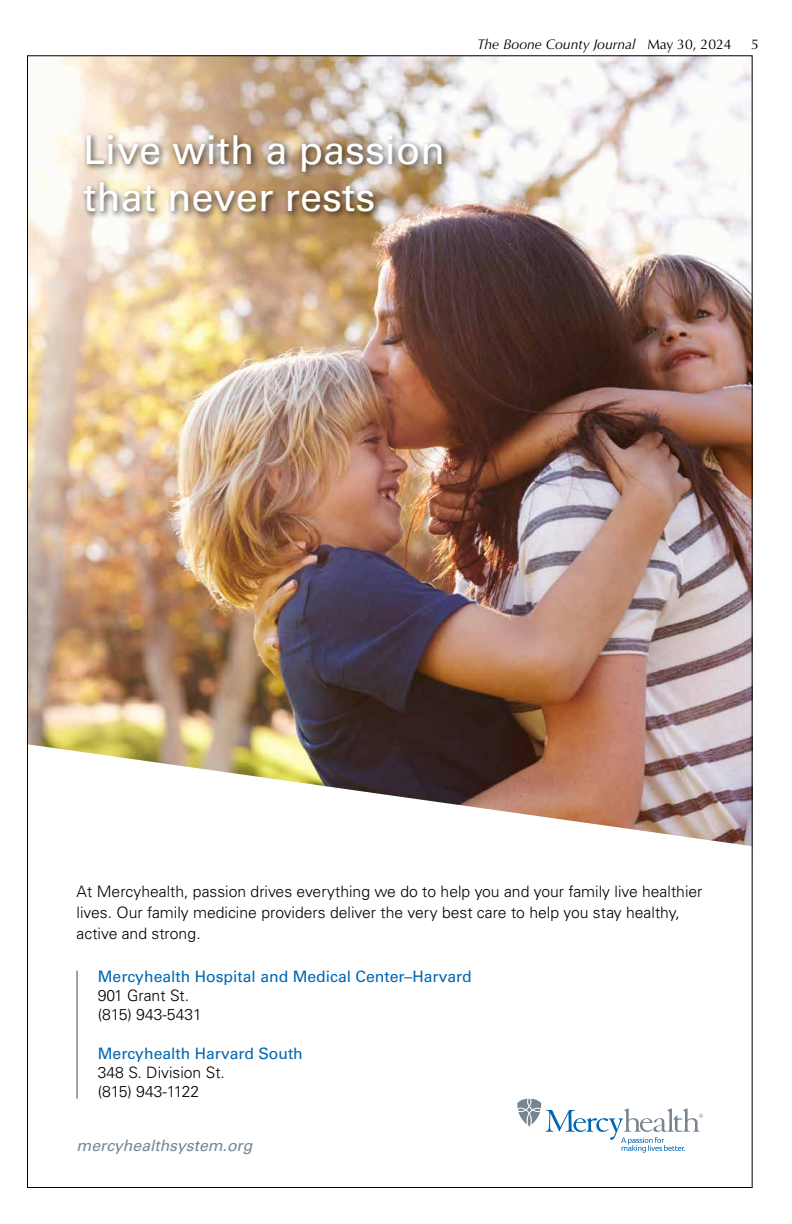
<style>
.page{position:relative;width:792px;height:1224px;background:#fff}
.page>*{position:absolute;margin:0;border:0;box-sizing:border-box;transform-origin:0 0}
.t1{font:39.8px/47.8px "Univers LT Std";color:#fff}
.t2{font:300 15.7px/21px "Univers LT Std";color:#000}
.t3{font:15.7px "Univers LT Std";color:#0067b3}
.t4{font:italic 15.7px "Univers LT Std";color:#778692}
.t5{font:italic 14px "Optima";color:#000}
.t6{font:14px "Optima";color:#000}
.s1{font-style:normal}
</style>
<div class="page">
<img style="left:29px;top:57px;width:722px;height:687px">
<svg style="left:29px;top:744px;width:722px;height:355px"></svg>
<div style="left:80px;top:131px;width:370px;height:89px;background:#000;opacity:.75"></div>
<hr style="left:77px;top:971px;width:1px;height:128px;background:#414548">
<svg style="left:517px;top:1099px;width:186px;height:54px"></svg>
<h1 class="t1" style="left:83px;top:126px;width:363px">Live with a passion that never rests</h1>
<p class="t5" style="left:477px;top:36px;width:256px">The Boone County Journal <span class="s1">May 30, 2024</span></p>
<p class="t6" style="left:751px;top:36px;width:9px">5</p>
<p class="t2" style="left:77px;top:881px;width:627px">At Mercyhealth, passion drives everything we do to help you and your family live healthier lives. Our family medicine providers deliver the very best care to help you stay healthy, active and strong.</p>
<p class="t3" style="left:98px;top:967px;width:376px">Mercyhealth Hospital and Medical Center–Harvard</p>
<p class="t2" style="left:98px;top:986px;width:106px;line-height:18.9px">901 Grant St. (815) 943-5431</p>
<p class="t3" style="left:98px;top:1044px;width:207px">Mercyhealth Harvard South</p>
<p class="t2" style="left:98px;top:1063px;width:129px;line-height:18.9px">348 S. Division St. (815) 943-1122</p>
<p class="t4" style="left:77px;top:1136px;width:177px">mercyhealthsystem.org</p>
</div>
